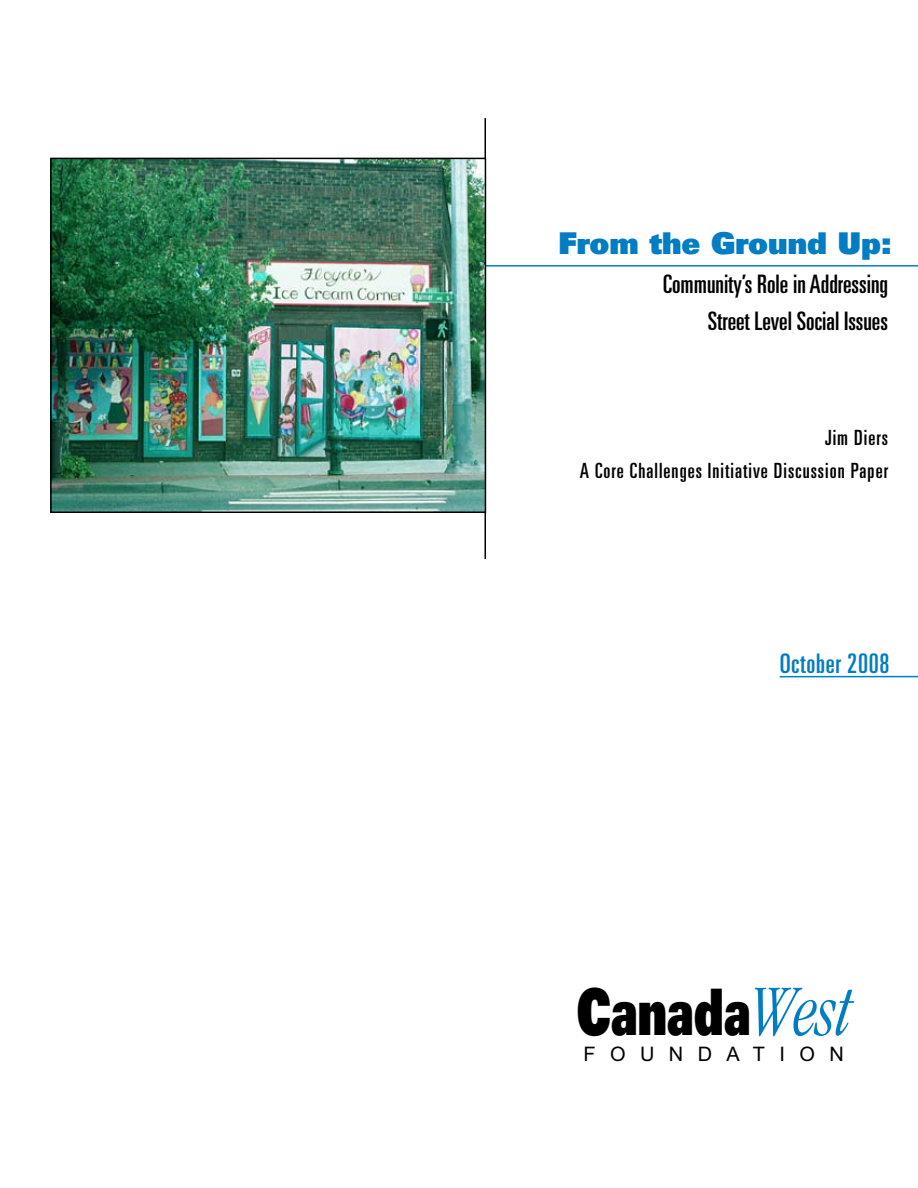
<style>
.page{position:relative;width:918px;height:1188px;background:#fff}
.page>*{position:absolute;margin:0;border:0;box-sizing:border-box;transform-origin:0 0}
.t1{font:900 64.2px "Univers";color:#000;scale:.7 1}
.t2{font:900 30px "Univers LT";color:#007dc3}
.t3{font:ultra-condensed 27px "Univers LT";letter-spacing:.025em;color:#007dc3}
.t4{font:ultra-condensed 25.5px/37.5px "Univers LT";color:#000;text-align:right}
.t5{font:ultra-condensed 21px/33px "Univers LT";letter-spacing:.05em;color:#000;text-align:right}
.t6{font:19.95px "Arial";letter-spacing:.72em;color:#000}
.s1{font-family:"Garamond";font-weight:300;font-style:italic;font-stretch:condensed;font-size:75.3px;color:#007dc3}
</style>
<div class="page">
<hr style="left:377px;top:265px;width:541px;height:2px;background:#007dc3">
<hr style="left:780px;top:676px;width:138px;height:1px;background:#007dc3">
<hr style="left:484px;top:118px;width:2px;height:441px;background:#000">
<img style="left:53px;top:161px;width:430px;height:349px">
<div style="left:50px;top:158px;width:436px;height:355px;border:2px solid #000"></div>
<p class="t2" style="left:558px;top:223px;width:335px">From the Ground Up:</p>
<p class="t4" style="left:663px;top:265px;width:226px">Community’s Role in Addressing<br>Street Level Social Issues</p>
<p class="t5" style="left:580px;top:421px;width:310px">Jim Diers<br>A Core Challenges Initiative Discussion Paper</p>
<p class="t3" style="left:780px;top:648px;width:111px">October 2008</p>
<h1 class="t1" style="left:577px;top:970px;width:394px">Canada<span class="s1">West</span></h1>
<p class="t6" style="left:584px;top:1043px;width:262px">FOUNDATION</p>
</div>
